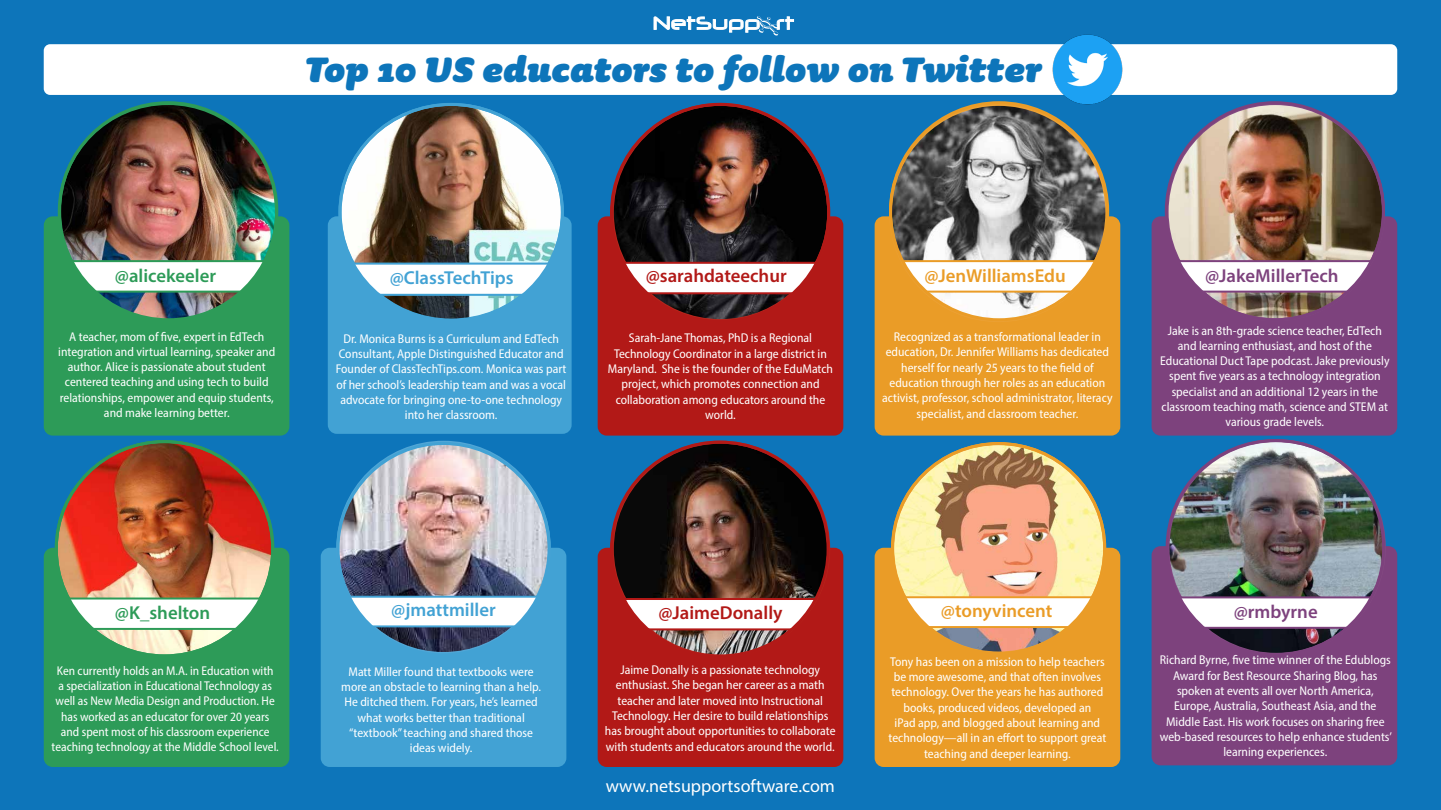
<style>
.page{position:relative;width:1441px;height:810px;background:#fff}
.page>*{position:absolute;margin:0;border:0;box-sizing:border-box;transform-origin:0 0}
.t1{font:italic 900 42px "Sauna Pro";color:#0d75ba}
.t2{font:600 18.75px "Myriad Pro";color:#b21917}
.t3{font:600 18.75px "Myriad Pro";color:#ea9c27}
.t4{font:600 18.75px "Myriad Pro";color:#42a2d4}
.t5{font:600 18.75px "Myriad Pro";color:#7d427d}
.t6{font:600 18.75px "Myriad Pro";color:#2d9b58}
.t7{font:18px "Myriad Pro";color:#fff}
.t8{font:semi-condensed 12.75px/15.3px "Myriad Pro";color:#fff;text-align:center}
</style>
<div class="page">
<div style="left:0;top:0;width:1440px;height:810px;background:#0d75ba"></div>
<div style="left:44px;top:44px;width:1352px;height:51px;background:#fff;border-radius:6px"></div>
<svg style="left:654px;top:16px;width:139px;height:20px"></svg>
<div style="left:44px;top:216px;width:245px;height:220px;background:#2d9b58;border-radius:9px"></div>
<div style="left:597px;top:216px;width:246px;height:220px;background:#b21917;border-radius:9px"></div>
<div style="left:874px;top:216px;width:246px;height:220px;background:#ea9c27;border-radius:9px"></div>
<div style="left:874px;top:548px;width:246px;height:219px;background:#ea9c27;border-radius:9px"></div>
<div style="left:44px;top:548px;width:245px;height:219px;background:#2d9b58;border-radius:9px"></div>
<div style="left:597px;top:548px;width:246px;height:219px;background:#b21917;border-radius:9px"></div>
<div style="left:1151px;top:216px;width:245px;height:220px;background:#7d427d;border-radius:9px"></div>
<div style="left:1151px;top:546px;width:245px;height:219px;background:#7d427d;border-radius:9px"></div>
<img style="left:59px;top:104px;width:217px;height:217px;border-radius:109px">
<img style="left:56px;top:442px;width:216px;height:211px">
<img style="left:612px;top:104px;width:216px;height:217px;border-radius:108px">
<img style="left:890px;top:104px;width:216px;height:217px;border-radius:108px">
<img style="left:1166px;top:104px;width:217px;height:216px;border-radius:108px">
<img style="left:612px;top:442px;width:216px;height:211px">
<img style="left:894px;top:444px;width:210px;height:207px">
<img style="left:1169px;top:441px;width:215px;height:211px">
<svg style="left:70px;top:260px;width:195px;height:33px"></svg>
<svg style="left:56px;top:598px;width:216px;height:32px"></svg>
<svg style="left:624px;top:262px;width:192px;height:32px"></svg>
<svg style="left:901px;top:260px;width:194px;height:33px"></svg>
<svg style="left:1178px;top:260px;width:193px;height:33px"></svg>
<svg style="left:612px;top:598px;width:216px;height:32px"></svg>
<svg style="left:894px;top:596px;width:210px;height:32px"></svg>
<svg style="left:1169px;top:596px;width:214px;height:33px"></svg>
<div style="left:321px;top:548px;width:245px;height:219px;background:#42a2d4;border-radius:9px"></div>
<img style="left:338px;top:442px;width:211px;height:212px;border-radius:106px">
<svg style="left:350px;top:596px;width:187px;height:31px"></svg>
<div style="left:328px;top:216px;width:243px;height:218px;background:#42a2d4;border-radius:9px"></div>
<img style="left:342px;top:104px;width:220px;height:214px">
<svg style="left:342px;top:263px;width:220px;height:33px"></svg>
<img style="left:1043px;top:34px;width:88px;height:79px">
<h1 class="t1" style="left:306px;top:43px;width:737px">Top 10 US educators to follow on Twitter</h1>
<h2 class="t6" style="left:115px;top:263px;width:103px">@alicekeeler</h2>
<p class="t8" style="left:58px;top:328px;width:218px">A teacher, mom of five, expert in EdTech integration and virtual learning, speaker and author. Alice is passionate about student centered teaching and using tech to build relationships, empower and equip students, and make learning better.</p>
<h2 class="t4" style="left:389px;top:265px;width:125px">@ClassTechTips</h2>
<p class="t8" style="left:336px;top:331px;width:232px">Dr. Monica Burns is a Curriculum and EdTech Consultant, Apple Distinguished Educator and Founder of ClassTechTips.com. Monica was part of her school’s leadership team and was a vocal advocate for bringing one-to-one technology into her classroom.</p>
<h2 class="t2" style="left:645px;top:264px;width:142px">@sarahdateechur</h2>
<h2 class="t3" style="left:924px;top:263px;width:143px">@JenWilliamsEdu</h2>
<h2 class="t5" style="left:1204px;top:263px;width:135px">@JakeMillerTech</h2>
<p class="t8" style="left:608px;top:330px;width:227px">Sarah-Jane Thomas, PhD is a Regional Technology Coordinator in a large district in Maryland. She is the founder of the EduMatch project, which promotes connection and collaboration among educators around the world.</p>
<p class="t8" style="left:882px;top:329px;width:232px">Recognized as a transformational leader in education, Dr. Jennifer Williams has dedicated herself for nearly 25 years to the field of education through her roles as an education activist, professor, school administrator, literacy specialist, and classroom teacher.</p>
<p class="t8" style="left:1160px;top:322px;width:231px">Jake is an 8th-grade science teacher, EdTech and learning enthusiast, and host of the Educational Duct Tape podcast. Jake previously spent five years as a technology integration specialist and an additional 12 years in the classroom teaching math, science and STEM at various grade levels.</p>
<h2 class="t4" style="left:391px;top:598px;width:106px">@jmattmiller</h2>
<h2 class="t6" style="left:115px;top:601px;width:97px">@K_shelton</h2>
<h2 class="t2" style="left:658px;top:601px;width:125px">@JaimeDonally</h2>
<h2 class="t3" style="left:940px;top:599px;width:113px">@tonyvincent</h2>
<h2 class="t5" style="left:1233px;top:600px;width:85px">@rmbyrne</h2>
<p class="t8" style="left:52px;top:663px;width:229px">Ken currently holds an M.A. in Education with<br>a specialization in Educational Technology as well as New Media Design and Production. He has worked as an educator for over 20 years and spent most of his classroom experience teaching technology at the Middle School level.</p>
<p class="t8" style="left:341px;top:664px;width:201px">Matt Miller found that textbooks were more an obstacle to learning than a help.<br>He ditched them. For years, he’s learned what works better than traditional “textbook” teaching and shared those ideas widely.</p>
<p class="t8" style="left:605px;top:662px;width:232px">Jaime Donally is a passionate technology enthusiast. She began her career as a math teacher and later moved into Instructional Technology. Her desire to build relationships has brought about opportunities to collaborate with students and educators around the world.</p>
<p class="t8" style="left:888px;top:654px;width:219px">Tony has been on a mission to help teachers be more awesome, and that often involves technology. Over the years he has authored books, produced videos, developed an<br>iPad app, and blogged about learning and technology—all in an effort to support great teaching and deeper learning.</p>
<p class="t8" style="left:1159px;top:652px;width:234px">Richard Byrne, five time winner of the Edublogs Award for Best Resource Sharing Blog, has spoken at events all over North America, Europe, Australia, Southeast Asia, and the Middle East. His work focuses on sharing free web-based resources to help enhance students’ learning experiences.</p>
<h3 class="t7" style="left:606px;top:775px;width:231px">www.netsupportsoftware.com</h3>
</div>
